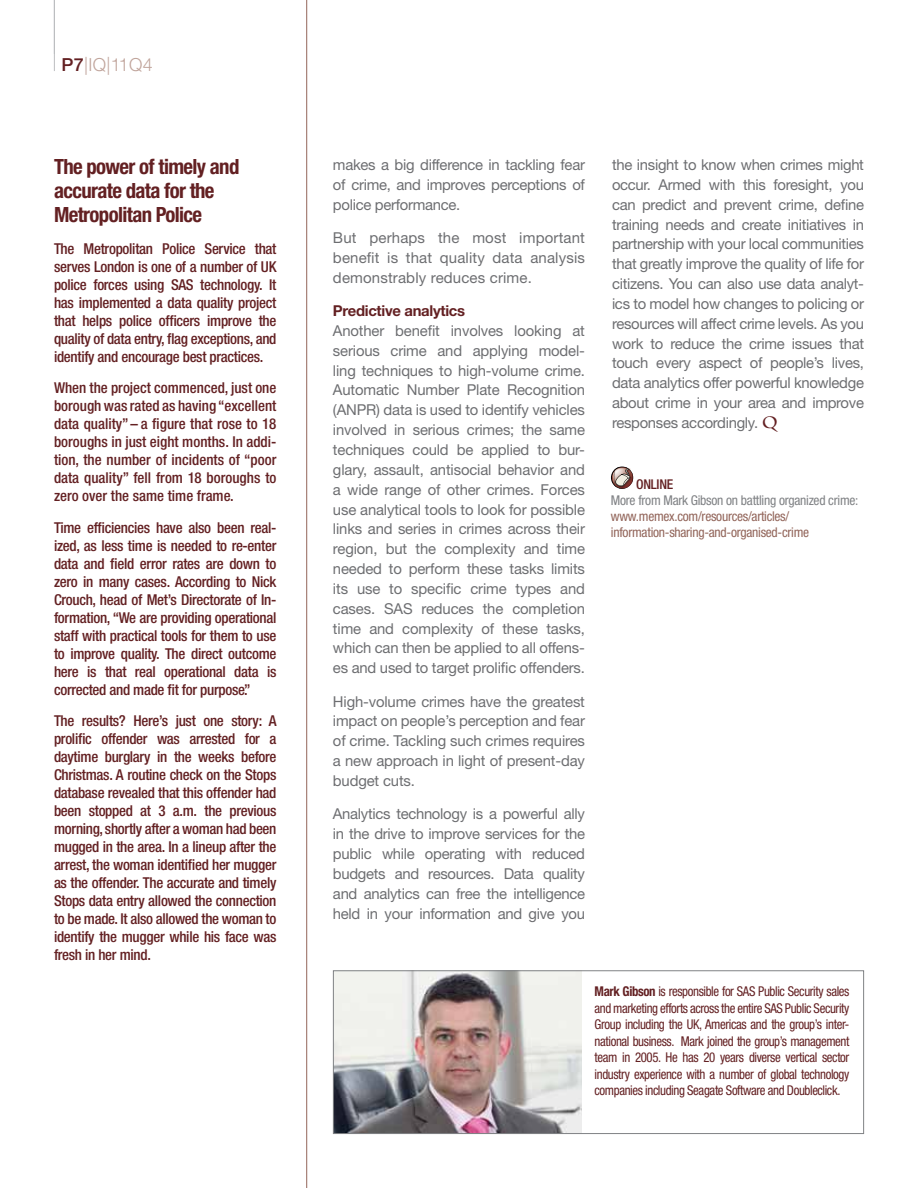
<style>
.page{position:relative;width:918px;height:1188px;background:#fff}
.page>*{position:absolute;margin:0;border:0;box-sizing:border-box;transform-origin:0 0}
.t1{font:700 condensed 21px/24px "Helvetica Neue LT Std";letter-spacing:-.03em;color:#632022}
.t2{font:300 18px "Helvetica Neue LT Std";letter-spacing:.02em;color:#c0a49b}
.t3{font:15px/19.8px "Helvetica Neue LT Std";letter-spacing:-.02em;color:#6d6e71;text-align:justify}
.t4{font:500 condensed 15px/18px "Helvetica Neue LT Std";letter-spacing:-.02em;color:#632022;text-align:justify}
.t5{font:700 15px "Helvetica Neue LT Std";letter-spacing:-.02em;color:#632022}
.t6{font:condensed 13.5px/16.5px "Helvetica Neue LT Std";letter-spacing:-.03em;color:#632022;text-align:justify;scale:.95 1}
.t7{font:condensed 13.5px/16.2px "Helvetica Neue LT Std";letter-spacing:-.02em;color:#92655a}
.t8{font:condensed 13.5px "Helvetica Neue LT Std";letter-spacing:-.02em;color:#808285}
.t9{font:500 condensed 13.5px "Helvetica Neue LT Std";letter-spacing:-.02em;color:#632022}
.s1{font-weight:500;color:#632022}
.s2{font-family:"Charlemagne Std";font-weight:700;font-size:16.5px;color:#632022}
.s3{font-weight:700}
</style>
<div class="page">
<hr style="left:54px;top:0;width:1px;height:71px;background:#bcbec0">
<img style="left:616px;top:487px;width:12px;height:1px">
<svg style="left:612px;top:467px;width:21px;height:20px"></svg>
<img style="left:335px;top:972px;width:246px;height:160px">
<div style="left:333px;top:970px;width:531px;height:164px;border:1px solid #808285"></div>
<hr style="left:306px;top:0;width:1px;height:1188px;background:#92655a">
<p class="t2" style="left:62px;top:53px;width:93px"><span class="s1">P7</span>|IQ|11Q4</p>
<h1 class="t1" style="left:54px;top:155px;width:187px">The power of timely and accurate data for the<br>Metropolitan Police</h1>
<p class="t4" style="left:54px;top:239px;width:224px">The Metropolitan Police Service that serves London is one of a number of UK police forces using SAS technology. It has implemented a data quality project that helps police officers improve the quality of data entry, flag exceptions, and identify and encourage best practices.</p>
<p class="t4" style="left:54px;top:379px;width:224px">When the project commenced, just one borough was rated as having “excellent data quality” – a figure that rose to 18 boroughs in just eight months. In addi&shy;tion, the number of incidents of “poor data quality” fell from 18 boroughs to zero over the same time frame.</p>
<p class="t4" style="left:54px;top:518px;width:224px">Time efficiencies have also been real&shy;ized, as less time is needed to re-enter data and field error rates are down to zero in many cases. According to Nick Crouch, head of Met’s Directorate of In&shy;formation, “We are providing operational staff with practical tools for them to use to improve quality. The direct outcome here is that real operational data is corrected and made fit for purpose.”</p>
<p class="t4" style="left:54px;top:712px;width:224px">The results? Here’s just one story: A prolific offender was arrested for a daytime burglary in the weeks before Christmas. A routine check on the Stops database revealed that this offender had been stopped at 3 a.m. the previous morning, shortly after a woman had been mugged in the area. In a lineup after the arrest, the woman identified her mugger as the offender. The accurate and timely Stops data entry allowed the connection to be made. It also allowed the woman to identify the mugger while his face was fresh in her mind.</p>
<p class="t3" style="left:333px;top:155px;width:253px">makes a big difference in tackling fear of crime, and improves perceptions of police performance.</p>
<p class="t3" style="left:333px;top:228px;width:254px">But perhaps the most important benefit is that quality data analysis demonstrably reduces crime.</p>
<p class="t5" style="left:333px;top:301px;width:134px">Predictive analytics</p>
<p class="t3" style="left:333px;top:320px;width:254px">Another benefit involves looking at serious crime and applying model&shy;ling techniques to high-volume crime.<br>Automatic Number Plate Recognition (ANPR) data is used to identify vehicles involved in serious crimes; the same techniques could be applied to bur&shy;glary, assault, antisocial behavior and a wide range of other crimes. Forces use analytical tools to look for possible links and series in crimes across their region, but the complexity and time needed to perform these tasks limits its use to specific crime types and cases. SAS reduces the completion time and complexity of these tasks, which can then be applied to all offens&shy;es and used to target prolific offenders.</p>
<p class="t3" style="left:333px;top:691px;width:254px">High-volume crimes have the greatest impact on people’s perception and fear of crime. Tackling such crimes requires a new approach in light of present-day budget cuts.</p>
<p class="t3" style="left:333px;top:804px;width:254px">Analytics technology is a powerful ally in the drive to improve services for the public while operating with reduced budgets and resources. Data quality and analytics can free the intelligence held in your information and give you</p>
<p class="t3" style="left:612px;top:155px;width:254px">the insight to know when crimes might occur. Armed with this foresight, you can predict and prevent crime, define training needs and create initiatives in partnership with your local communities that greatly improve the quality of life for citizens. You can also use data analyt&shy;ics to model how changes to policing or resources will affect crime levels. As you work to reduce the crime issues that touch every aspect of people’s lives, data analytics offer powerful knowledge about crime in your area and improve responses accordingly. <span class="s2">q</span></p>
<p class="t9" style="left:636px;top:476px;width:39px">ONLINE</p>
<p class="t8" style="left:611px;top:492px;width:249px">More from Mark Gibson on battling organized crime:</p>
<p class="t7" style="left:611px;top:508px;width:200px">www.memex.com/resources/articles/ information-sharing-and-organised-crime</p>
<p class="t6" style="left:595px;top:983px;width:270px"><span class="s3">Mark Gibson</span> is responsible for SAS Public Security sales and marketing efforts across the entire SAS Public Security Group including the UK, Americas and the group’s inter&shy;national business. Mark joined the group’s management team in 2005. He has 20 years diverse vertical sector industry experience with a number of global technology companies including Seagate Software and Doubleclick.</p>
</div>
